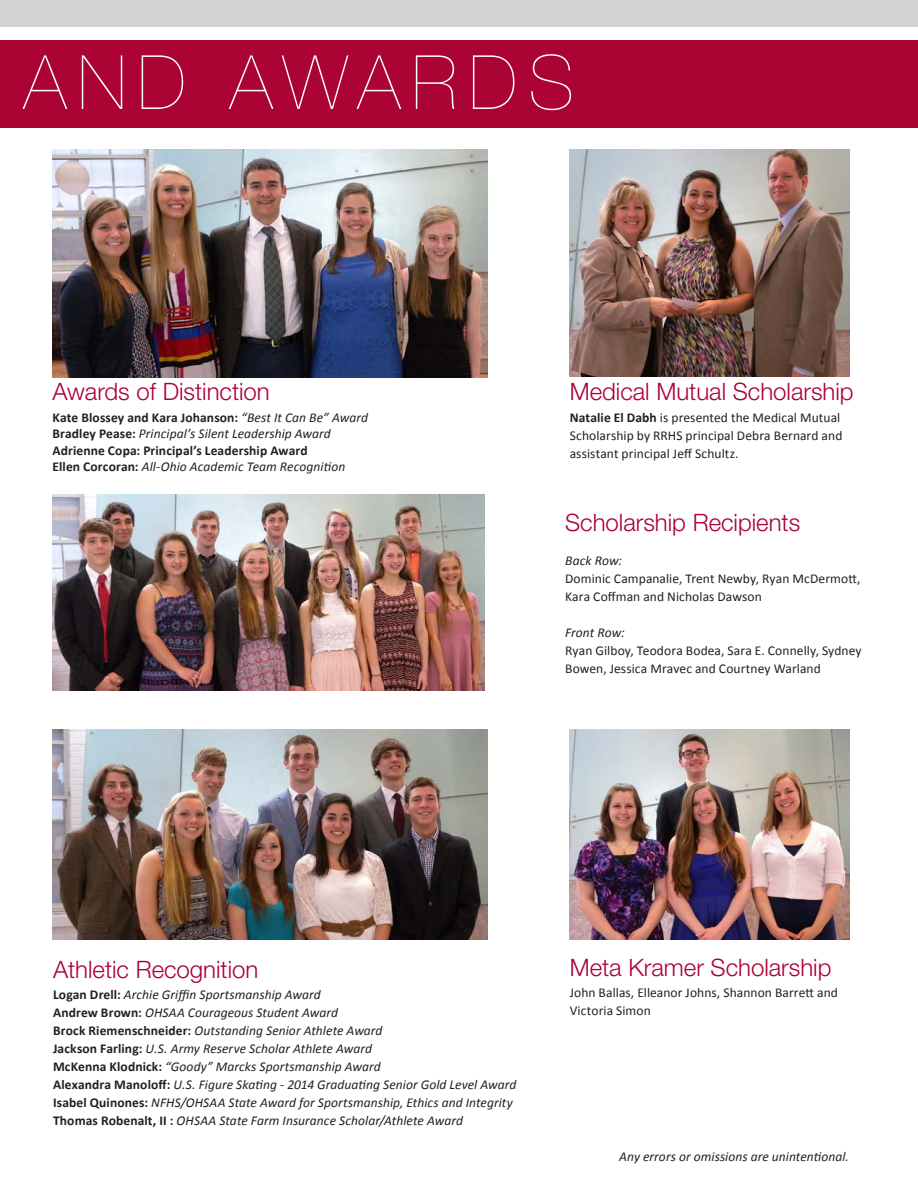
<style>
.page{position:relative;width:918px;height:1188px;background:#fff}
.page>*{position:absolute;margin:0;border:0;box-sizing:border-box;transform-origin:0 0}
.t1{font:200 75px "Helvetica Neue";letter-spacing:.15em;color:#fff}
.t2{font:300 24px "Helvetica Neue LT Std";color:#ab0333}
.t3{font:italic 13.5px/18px "Calibri";letter-spacing:.005em;color:#231f20}
.t4{font:13.5px/18px "Calibri";letter-spacing:.005em;color:#231f20}
.t5{font:700 13.5px/16.5px "Calibri";letter-spacing:.01em;color:#231f20}
.s1{font-weight:400;font-style:italic}
.s2{font-weight:700}
.s3{font-weight:700;font-style:normal}
</style>
<div class="page">
<div style="left:0;top:0;width:918px;height:27px;background:#d1d2d4"></div>
<div style="left:0;top:40px;width:918px;height:88px;background:#ab0333"></div>
<img style="left:53px;top:149px;width:434px;height:229px">
<img style="left:570px;top:149px;width:279px;height:228px">
<img style="left:52px;top:495px;width:432px;height:195px">
<img style="left:53px;top:729px;width:434px;height:211px">
<img style="left:570px;top:729px;width:279px;height:211px">
<h1 class="t1" style="left:23px;top:39px;width:553px">AND AWARDS</h1>
<h2 class="t2" style="left:52px;top:377px;width:219px">Awards of Distinction</h2>
<h2 class="t2" style="left:570px;top:377px;width:286px">Medical Mutual Scholarship</h2>
<p class="t5" style="left:52px;top:409px;width:317px">Kate Blossey and Kara Johanson: <span class="s1">“Best It Can Be” Award </span>Bradley Pease: <span class="s1">Principal’s Silent Leadership Award </span>Adrienne Copa: Principal’s Leadership Award<br>Ellen Corcoran: <span class="s1">All-Ohio Academic Team Recognition</span></p>
<p class="t4" style="left:570px;top:408px;width:274px"><span class="s2">Natalie El Dabh</span> is presented the Medical Mutual<br>Scholarship by RRHS principal Debra Bernard and assistant principal Jeff Schultz.</p>
<h2 class="t2" style="left:565px;top:508px;width:237px">Scholarship Recipients</h2>
<p class="t3" style="left:565px;top:551px;width:58px">Back Row:</p>
<p class="t4" style="left:565px;top:570px;width:297px">Dominic Campanalie, Trent Newby, Ryan McDermott,<br>Kara Coffman and Nicholas Dawson</p>
<p class="t3" style="left:565px;top:623px;width:61px">Front Row:</p>
<p class="t4" style="left:565px;top:642px;width:298px">Ryan Gilboy, Teodora Bodea, Sara E. Connelly, Sydney<br>Bowen, Jessica Mravec and Courtney Warland</p>
<h2 class="t2" style="left:53px;top:955px;width:207px">Athletic Recognition</h2>
<h2 class="t2" style="left:570px;top:953px;width:263px">Meta Kramer Scholarship</h2>
<p class="t3" style="left:53px;top:985px;width:465px"><span class="s3">Logan Drell:</span> Archie Griffin Sportsmanship Award<br><span class="s3">Andrew Brown:</span> OHSAA Courageous Student Award<br><span class="s3">Brock Riemenschneider:</span> Outstanding Senior Athlete Award<br><span class="s3">Jackson Farling:</span> U.S. Army Reserve Scholar Athlete Award<br><span class="s3">McKenna Klodnick:</span> “Goody” Marcks Sportsmanship Award<br><span class="s3">Alexandra Manoloff:</span> U.S. Figure Skating - 2014 Graduating Senior Gold Level Award <span class="s3">Isabel Quinones:</span> NFHS/OHSAA State Award for Sportsmanship, Ethics and Integrity <span class="s3">Thomas Robenalt, II :</span> OHSAA State Farm Insurance Scholar/Athlete Award</p>
<p class="t4" style="left:570px;top:984px;width:270px">John Ballas, Elleanor Johns, Shannon Barrett and<br>Victoria Simon</p>
<p class="t3" style="left:619px;top:1147px;width:231px">Any errors or omissions are unintentional.</p>
</div>
